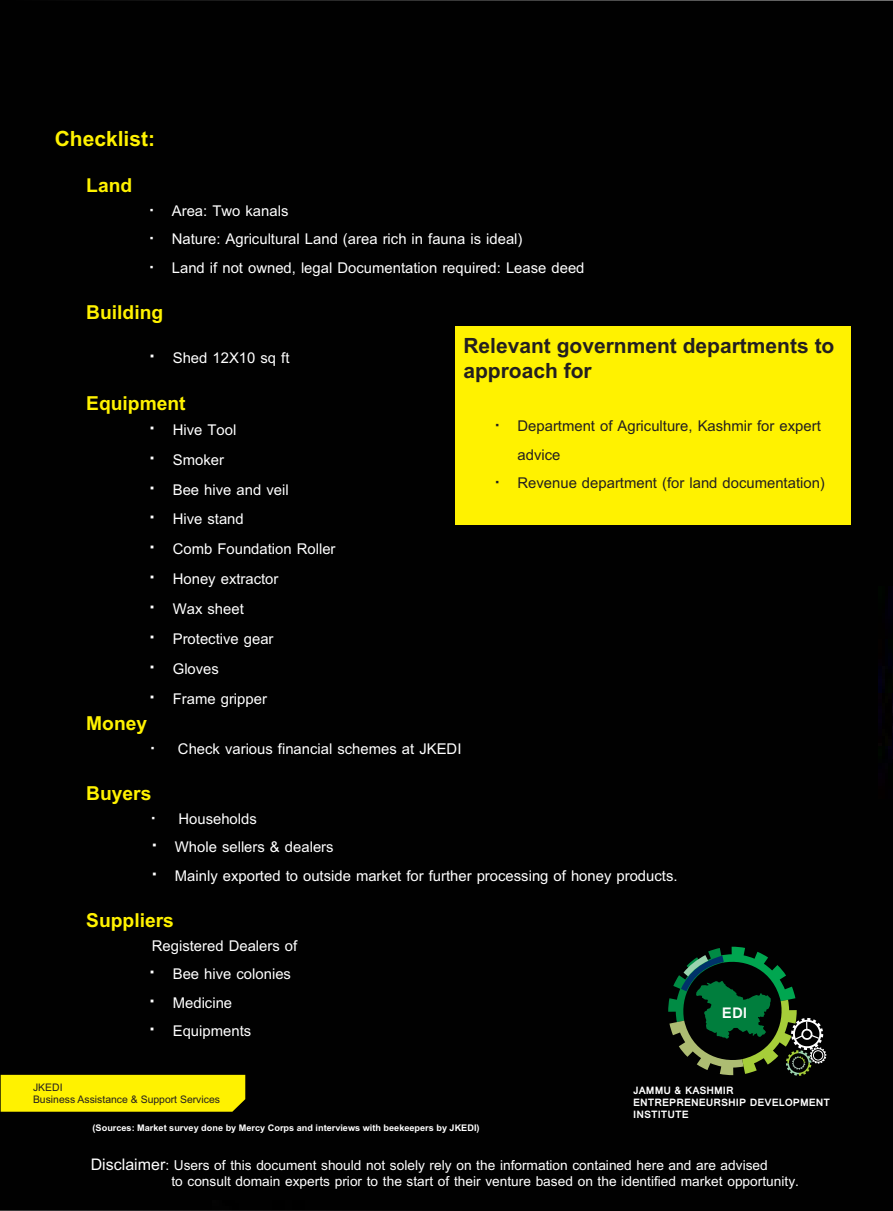
<style>
.page{position:relative;width:893px;height:1211px;background:#fff}
.page>*{position:absolute;margin:0;border:0;box-sizing:border-box;transform-origin:0 0}
.t1{font:22.75px/29.9px "Browallia New";color:#fff}
.t2{font:22.75px/28.3px "Browallia New";color:#231f20}
.t3{font:21px/15.9px "Browallia New";color:#fff}
.t4{font:700 21px/24.2px "Arial";color:#231f20}
.t5{font:700 21px "Arial";color:#fff200}
.t6{font:700 19.25px "Arial";color:#fff200}
.t7{font:700 16.28px "Vrinda";color:#fff}
.t8{font:700 14px "Browallia New";color:#fff}
.t9{font:700 11.38px/11.7px "Vrinda";color:#fff}
.t10{font:10.5px/11.5px "Arial";color:#231f20}
.s1{font-size:24.5px}
</style>
<div class="page">
<div style="left:0;top:0;width:893px;height:1210px;background:#010101"></div>
<div style="left:455px;top:326px;width:395px;height:198px;background:#fff200"></div>
<div style="left:1px;top:1074px;width:244px;height:37px;background:#fff200"></div>
<svg style="left:668px;top:946px;width:158px;height:129px;background:#193920"></svg>
<p class="t5" style="left:55px;top:131px;width:102px">Checklist:</p>
<p class="t6" style="left:86px;top:178px;width:47px">Land</p>
<p class="t1" style="left:172px;top:195px;width:414px;line-height:28.3px">Area: Two kanals<br>Nature: Agricultural Land (area rich in fauna is ideal)<br>Land if not owned, legal Documentation required: Lease deed</p>
<p class="t6" style="left:86px;top:305px;width:79px">Building</p>
<p class="t4" style="left:463px;top:336px;width:373px">Relevant government departments to approach for</p>
<p class="t2" style="left:517px;top:411px;width:309px">Department of Agriculture, Kashmir for expert advice<br>Revenue department (for land documentation)</p>
<p class="t1" style="left:173px;top:342px;width:118px">Shed 12X10 sq ft</p>
<p class="t6" style="left:86px;top:396px;width:101px">Equipment</p>
<p class="t1" style="left:173px;top:413px;width:164px">Hive Tool<br>Smoker<br>Bee hive and veil<br>Hive stand<br>Comb Foundation Roller<br>Honey extractor<br>Wax sheet<br>Protective gear<br>Gloves<br>Frame gripper</p>
<p class="t6" style="left:86px;top:715px;width:62px">Money</p>
<p class="t1" style="left:178px;top:732px;width:285px">Check various financial schemes at JKEDI</p>
<p class="t6" style="left:86px;top:786px;width:67px">Buyers</p>
<p class="t1" style="left:175px;top:803px;width:504px;line-height:28.3px">Households<br>Whole sellers &amp; dealers<br>Mainly exported to outside market for further processing of honey products.</p>
<p class="t6" style="left:86px;top:913px;width:89px">Suppliers</p>
<p class="t1" style="left:173px;top:930px;width:126px;line-height:28.3px;text-indent:-21px">Registered Dealers of<br>Bee hive colonies<br>Medicine<br>Equipments</p>
<p class="t7" style="left:722px;top:1001px;width:27px">EDI</p>
<p class="t10" style="left:33px;top:1082px;width:188px">JKEDI<br>Business Assistance &amp; Support Services</p>
<p class="t9" style="left:633px;top:1084px;width:198px">JAMMU &amp; KASHMIR<br>ENTREPRENEURSHIP DEVELOPMENT<br>INSTITUTE</p>
<p class="t8" style="left:93px;top:1118px;width:388px">(Sources: Market survey done by Mercy Corps and interviews with beekeepers by JKEDI)</p>
<p class="t3" style="left:171px;top:1156px;width:629px;text-indent:-81px"><span class="s1">Disclaimer</span>: Users of this document should not solely rely on the information contained here and are advised<br>to consult domain experts prior to the start of their venture based on the identified market opportunity.</p>
</div>
